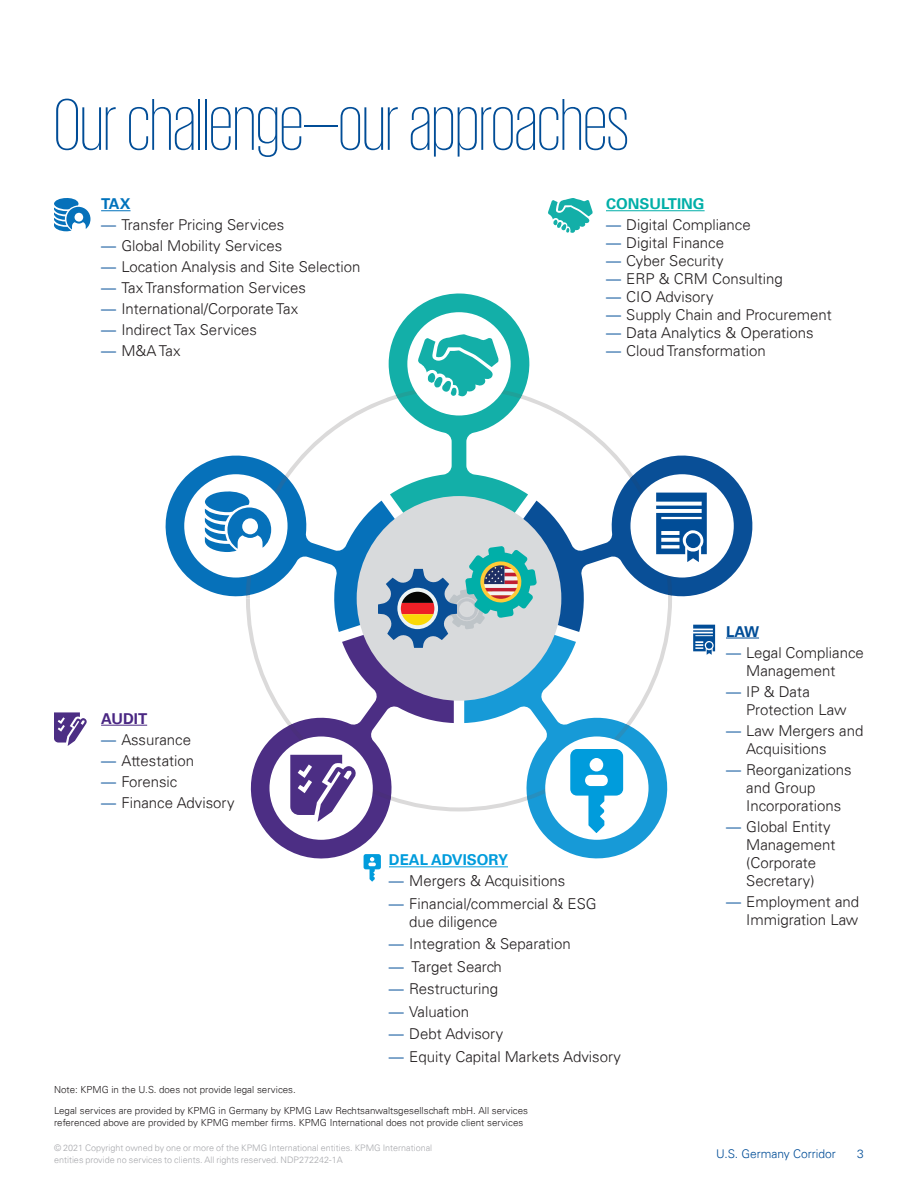
<style>
.page{position:relative;width:918px;height:1188px;background:#fff}
.page>*{position:absolute;margin:0;border:0;box-sizing:border-box;transform-origin:0 0}
.t1{font:200 75px "KPMG";color:#014d97}
.t2{font:300 15px/18px "Univers 45";color:#231f20}
.t3{font:700 15px "Univers 65";color:#009cdc}
.t4{font:700 15px "Univers 65";color:#00afa8}
.t5{font:700 15px "Univers 65";color:#4a2783}
.t6{font:700 15px "Univers 65";color:#0072bc}
.t7{font:700 15px "Univers 65";color:#014d97}
.t8{font:300 12px "Univers 45";color:#014d97}
.t9{font:300 9.75px/21px "Univers 45";color:#231f20}
.t10{font:300 9px/12px "Univers 45";color:#a8a9ad}
.s1{color:#014d97}
</style>
<div class="page">
<svg style="left:165px;top:455px;width:81px;height:142px;fill:#0671ba"></svg>
<svg style="left:254px;top:811px;width:200px;height:57px"></svg>
<svg style="left:464px;top:811px;width:200px;height:48px"></svg>
<svg style="left:633px;top:455px;width:120px;height:177px"></svg>
<svg style="left:246px;top:397px;width:387px;height:198px"></svg>
<svg style="left:246px;top:595px;width:426px;height:216px"></svg>
<div style="left:630px;top:474px;width:104px;height:104px;background:#fff;border-radius:50%"></div>
<div style="left:545px;top:736px;width:104px;height:104px;background:#fff;border-radius:50%"></div>
<div style="left:269px;top:736px;width:104px;height:104px;background:#fff;border-radius:50%"></div>
<div style="left:184px;top:474px;width:104px;height:104px;background:#fff;border-radius:50%"></div>
<div style="left:357px;top:496px;width:204px;height:205px;background:#d8dadc;border-radius:50%"></div>
<svg style="left:389px;top:293px;width:141px;height:223px"></svg>
<svg style="left:205px;top:475px;width:83px;height:121px"></svg>
<svg style="left:630px;top:475px;width:77px;height:121px"></svg>
<svg style="left:288px;top:724px;width:103px;height:98px"></svg>
<svg style="left:527px;top:724px;width:103px;height:109px"></svg>
<svg style="left:378px;top:546px;width:159px;height:102px"></svg>
<hr style="left:101px;top:210px;width:30px;height:1px;background:#0072bc">
<svg style="left:54px;top:198px;width:36px;height:33px"></svg>
<svg style="left:54px;top:712px;width:33px;height:34px"></svg>
<hr style="left:101px;top:725px;width:46px;height:1px;background:#4a2783">
<hr style="left:606px;top:210px;width:99px;height:1px;background:#00afa8">
<svg style="left:548px;top:198px;width:45px;height:35px"></svg>
<svg style="left:693px;top:625px;width:22px;height:30px"></svg>
<hr style="left:726px;top:638px;width:33px;height:1px;background:#014d97">
<svg style="left:364px;top:854px;width:17px;height:28px"></svg>
<hr style="left:389px;top:866px;width:119px;height:1px;background:#009cdc">
<h1 class="t1" style="left:54px;top:89px;width:577px">Our challenge—our approaches</h1>
<p class="t6" style="left:101px;top:195px;width:31px">TAX</p>
<p class="t2" style="left:101px;top:216px;width:185px"><span class="s1">—</span> Transfer Pricing Services</p>
<p class="t2" style="left:101px;top:237px;width:183px"><span class="s1">—</span> Global Mobility Services</p>
<p class="t2" style="left:101px;top:258px;width:261px"><span class="s1">—</span> Location Analysis and Site Selection</p>
<p class="t2" style="left:101px;top:279px;width:206px"><span class="s1">—</span> Tax Transformation Services</p>
<p class="t2" style="left:101px;top:300px;width:199px"><span class="s1">—</span> International/Corporate Tax</p>
<p class="t2" style="left:101px;top:321px;width:157px"><span class="s1">—</span> Indirect Tax Services</p>
<p class="t2" style="left:101px;top:342px;width:81px"><span class="s1">—</span> M&amp;A Tax</p>
<p class="t4" style="left:606px;top:195px;width:100px">CONSULTING</p>
<p class="t2" style="left:606px;top:216px;width:146px"><span class="s1">—</span> Digital Compliance</p>
<p class="t2" style="left:606px;top:234px;width:120px"><span class="s1">—</span> Digital Finance</p>
<p class="t2" style="left:606px;top:252px;width:119px"><span class="s1">—</span> Cyber Security</p>
<p class="t2" style="left:606px;top:270px;width:178px"><span class="s1">—</span> ERP &amp; CRM Consulting</p>
<p class="t2" style="left:606px;top:288px;width:109px"><span class="s1">—</span> CIO Advisory</p>
<p class="t2" style="left:606px;top:306px;width:227px"><span class="s1">—</span> Supply Chain and Procurement</p>
<p class="t2" style="left:606px;top:324px;width:209px"><span class="s1">—</span> Data Analytics &amp; Operations</p>
<p class="t2" style="left:606px;top:342px;width:161px"><span class="s1">—</span> Cloud Transformation</p>
<p class="t7" style="left:726px;top:622px;width:35px">LAW</p>
<p class="t2" style="left:726px;top:643px;width:139px;text-align:center"><span class="s1">—</span> Legal Compliance<br>Management</p>
<p class="t2" style="left:746px;top:682px;width:102px;text-indent:-20px"><span class="s1">—</span> IP &amp; Data<br>Protection Law</p>
<p class="t2" style="left:746px;top:721px;width:119px;text-indent:-20px"><span class="s1">—</span> Law Mergers and<br>Acquisitions</p>
<p class="t2" style="left:746px;top:760px;width:107px;text-indent:-20px"><span class="s1">—</span> Reorganizations and Group<br>Incorporations</p>
<p class="t2" style="left:746px;top:817px;width:91px;text-indent:-20px"><span class="s1">—</span> Global Entity<br>Management (Corporate<br>Secretary)</p>
<p class="t2" style="left:726px;top:892px;width:135px;text-align:right"><span class="s1">—</span> Employment and<br>Immigration Law</p>
<p class="t5" style="left:101px;top:710px;width:48px">AUDIT</p>
<p class="t2" style="left:101px;top:730px;width:92px"><span class="s1">—</span> Assurance</p>
<p class="t2" style="left:101px;top:751px;width:95px"><span class="s1">—</span> Attestation</p>
<p class="t2" style="left:101px;top:772px;width:78px"><span class="s1">—</span> Forensic</p>
<p class="t2" style="left:101px;top:793px;width:135px"><span class="s1">—</span> Finance Advisory</p>
<p class="t3" style="left:389px;top:851px;width:121px">DEAL ADVISORY</p>
<p class="t2" style="left:389px;top:872px;width:178px"><span class="s1">—</span> Mergers &amp; Acquisitions</p>
<p class="t2" style="left:409px;top:895px;width:189px;text-indent:-20px"><span class="s1">—</span> Financial/commercial &amp; ESG due diligence</p>
<p class="t2" style="left:389px;top:935px;width:183px"><span class="s1">—</span> Integration &amp; Separation</p>
<p class="t2" style="left:389px;top:958px;width:114px"><span class="s1">—</span> Target Search</p>
<p class="t2" style="left:389px;top:980px;width:111px"><span class="s1">—</span> Restructuring</p>
<p class="t2" style="left:389px;top:1003px;width:82px"><span class="s1">—</span> Valuation</p>
<p class="t2" style="left:389px;top:1025px;width:116px"><span class="s1">—</span> Debt Advisory</p>
<p class="t2" style="left:389px;top:1048px;width:234px"><span class="s1">—</span> Equity Capital Markets Advisory</p>
<p class="t9" style="left:54px;top:1079px;width:476px">Note: KPMG in the U.S. does not provide legal services.<br>Legal services are provided by KPMG in Germany by KPMG Law Rechtsanwaltsgesellschaft mbH. All services</p>
<p class="t9" style="left:54px;top:1112px;width:471px">referenced above are provided by KPMG member firms. KPMG International does not provide client services</p>
<p class="t10" style="left:54px;top:1142px;width:380px">© 2021 Copyright owned by one or more of the KPMG International entities. KPMG International entities provide no services to clients. All rights reserved. NDP272242-1A</p>
<p class="t8" style="left:716px;top:1147px;width:121px">U.S. Germany Corridor</p>
<p class="t8" style="left:857px;top:1147px;width:8px">3</p>
</div>
